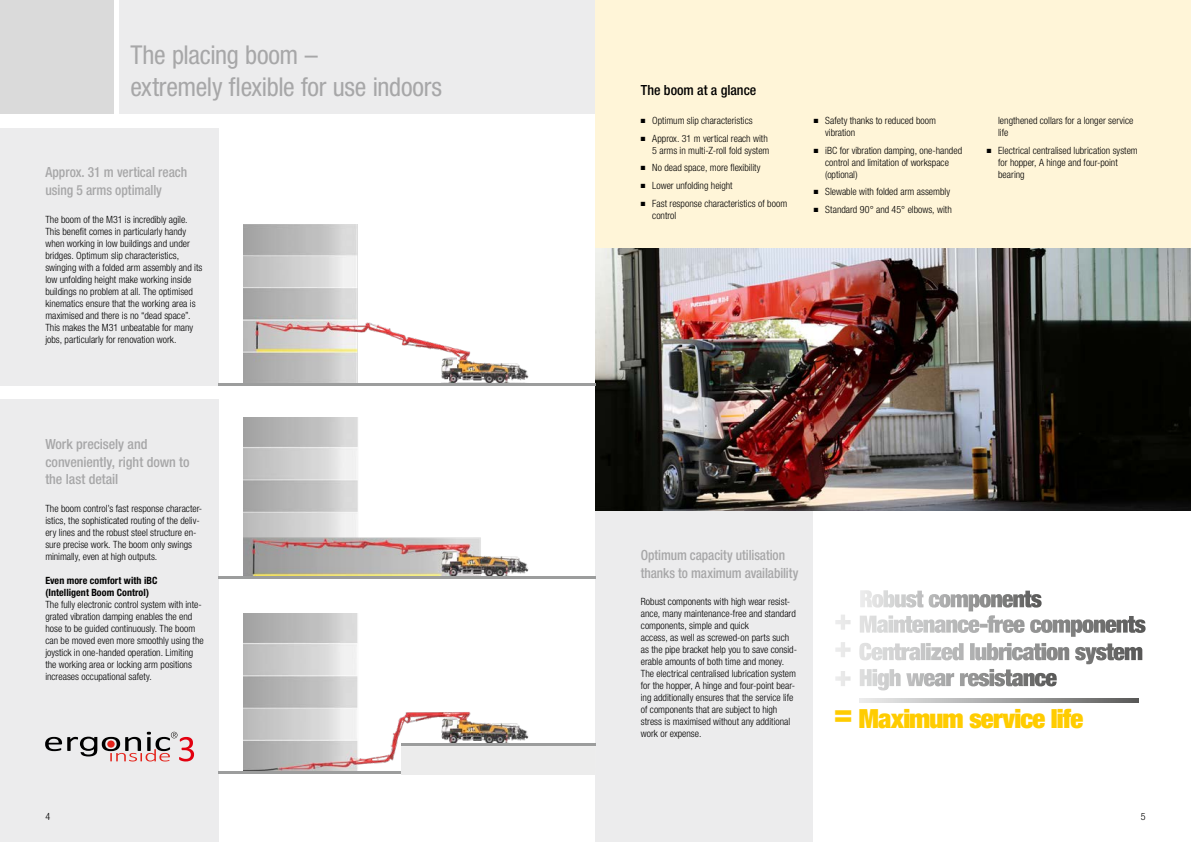
<style>
.page{position:relative;width:1191px;height:842px;background:#fff}
.page>*{position:absolute;margin:0;border:0;box-sizing:border-box;transform-origin:0 0}
.t1{font:900 condensed 26.4px "Helvetica Neue LT Pro";letter-spacing:-.03em;color:#fc0}
.t2{font:condensed 26px/32.5px "Helvetica Neue LT Pro";letter-spacing:-.015em;color:#a7a7a8}
.t3{font:500 condensed 14px/17.5px "Helvetica Neue LT Pro";letter-spacing:-.005em;color:#a7a7a8}
.t4{font:500 condensed 14px/17.5px "Helvetica Neue LT Pro";letter-spacing:-.005em;color:#a7a7a8;scale:.95 1}
.t5{font:500 condensed 14px "Helvetica Neue LT Pro";letter-spacing:-.005em;color:#a7a7a8;scale:.96 1}
.t6{font:500 condensed 14px "Helvetica Neue LT Pro";letter-spacing:-.005em;color:#000}
.t7{font:300 condensed 10px/12px "Helvetica Neue LT Pro";color:#000}
.t8{font:700 condensed 10px/12px "Helvetica Neue LT Pro";letter-spacing:.005em;color:#000}
</style>
<div class="page">
<div style="left:119px;top:0;width:476px;height:113px;background:#ececed"></div>
<div style="left:0;top:0;width:113px;height:113px;background:#dadada"></div>
<div style="left:0;top:400px;width:218px;height:442px;background:#ececed"></div>
<div style="left:595px;top:511px;width:218px;height:331px;background:#ececed"></div>
<div style="left:595px;top:0;width:596px;height:248px;background:#fff5d8"></div>
<img style="left:244px;top:225px;width:285px;height:158px">
<img style="left:595px;top:248px;width:596px;height:263px">
<div style="left:0;top:128px;width:218px;height:258px;background:#ececed"></div>
<hr style="left:218px;top:383px;width:377px;height:3px;background:#9c9d9d">
<img style="left:244px;top:533px;width:285px;height:43px">
<hr style="left:218px;top:576px;width:377px;height:3px;background:#9c9d9d">
<img style="left:244px;top:613px;width:285px;height:158px">
<div style="left:401px;top:746px;width:81px;height:28px;background:#ececec"></div>
<div style="left:482px;top:746px;width:113px;height:28px;background:#ececec"></div>
<hr style="left:218px;top:771px;width:183px;height:3px;background:#9c9d9d">
<hr style="left:401px;top:743px;width:194px;height:3px;background:#9c9d9d">
<svg style="left:45px;top:732px;width:149px;height:29px"></svg>
<svg style="left:859px;top:699px;width:279px;height:3px"></svg>
<svg style="left:860px;top:590px;width:181px;height:18px"></svg>
<svg style="left:835px;top:615px;width:310px;height:18px"></svg>
<svg style="left:835px;top:669px;width:221px;height:17px"></svg>
<svg style="left:835px;top:642px;width:300px;height:18px"></svg>
<h2 class="t2" style="left:130px;top:38px;width:313px">The placing boom –<br>extremely flexible for use indoors</h2>
<h3 class="t6" style="left:641px;top:82px;width:117px">The boom at a glance</h3>
<p class="t7" style="left:641px;top:114px;width:113px">■ Optimum slip characteristics</p>
<p class="t7" style="left:641px;top:132px;width:130px;text-align:right">■ Approx. 31 m vertical reach with<br>5 arms in multi-Z-roll fold system</p>
<p class="t7" style="left:641px;top:162px;width:121px">■ No dead space, more flexibility</p>
<p class="t7" style="left:641px;top:179px;width:93px">■ Lower unfolding height</p>
<p class="t7" style="left:652px;top:197px;width:137px;text-indent:-11px">■ Fast response characteristics of boom control</p>
<p class="t7" style="left:825px;top:114px;width:112px;text-indent:-11px">■ Safety thanks to reduced boom vibration</p>
<p class="t7" style="left:825px;top:144px;width:138px;text-indent:-11px">■ iBC for vibration damping, one-handed control and limitation of workspace (optional)</p>
<p class="t7" style="left:814px;top:186px;width:138px">■ Slewable with folded arm assembly</p>
<p class="t7" style="left:814px;top:203px;width:139px">■ Standard 90° and 45° elbows, with</p>
<p class="t7" style="left:998px;top:114px;width:137px">lengthened collars for a longer service life</p>
<p class="t7" style="left:998px;top:144px;width:141px;text-indent:-11px">■ Electrical centralised lubrication system for hopper, A hinge and four-point</p>
<h3 class="t5" style="left:45px;top:164px;width:149px">Approx. 31 m vertical reach</h3>
<p class="t7" style="left:998px;top:168px;width:28px">bearing</p>
<h3 class="t5" style="left:45px;top:181px;width:123px">using 5 arms optimally</h3>
<p class="t7" style="left:45px;top:214px;width:159px">The boom of the M31 is incredibly agile.<br>This benefit comes in particularly handy when working in low buildings and under bridges. Optimum slip characteristics, swinging with a folded arm assembly and its low unfolding height make working inside buildings no problem at all. The optimised kinematics ensure that the working area is maximised and there is no “dead space”.<br>This makes the M31 unbeatable for many jobs, particularly for renovation work.</p>
<h3 class="t3" style="left:45px;top:435px;width:146px">Work precisely and conveniently, right down to the last detail</h3>
<p class="t7" style="left:45px;top:502px;width:158px">The boom control’s fast response character&shy;istics, the sophisticated routing of the deliv&shy;ery lines and the robust steel structure en&shy;sure precise work. The boom only swings minimally, even at high outputs.</p>
<p class="t8" style="left:45px;top:574px;width:113px">Even more comfort with iBC (Intelligent Boom Control)</p>
<p class="t7" style="left:45px;top:598px;width:160px">The fully electronic control system with inte&shy;grated vibration damping enables the end hose to be guided continuously. The boom can be moved even more smoothly using the joystick in one-handed operation. Limiting the working area or locking arm positions increases occupational safety.</p>
<p class="t7" style="left:641px;top:596px;width:158px">Robust components with high wear resist&shy;ance, many maintenance-free and standard components, simple and quick<br>access, as well as screwed-on parts such as the pipe bracket help you to save consid&shy;erable amounts of both time and money.<br>The electrical centralised lubrication system for the hopper, A hinge and four-point bear&shy;ing additionally ensures that the service life of components that are subject to high stress is maximised without any additional work or expense.</p>
<h3 class="t4" style="left:641px;top:546px;width:167px">Optimum capacity utilisation thanks to maximum availability</h3>
<h1 class="t1" style="left:834px;top:702px;width:251px"><sup>=</sup> Maximum service life</h1>
<p class="t7" style="left:45px;top:810px;width:6px">4</p>
<p class="t7" style="left:1140px;top:810px;width:6px">5</p>
</div>
